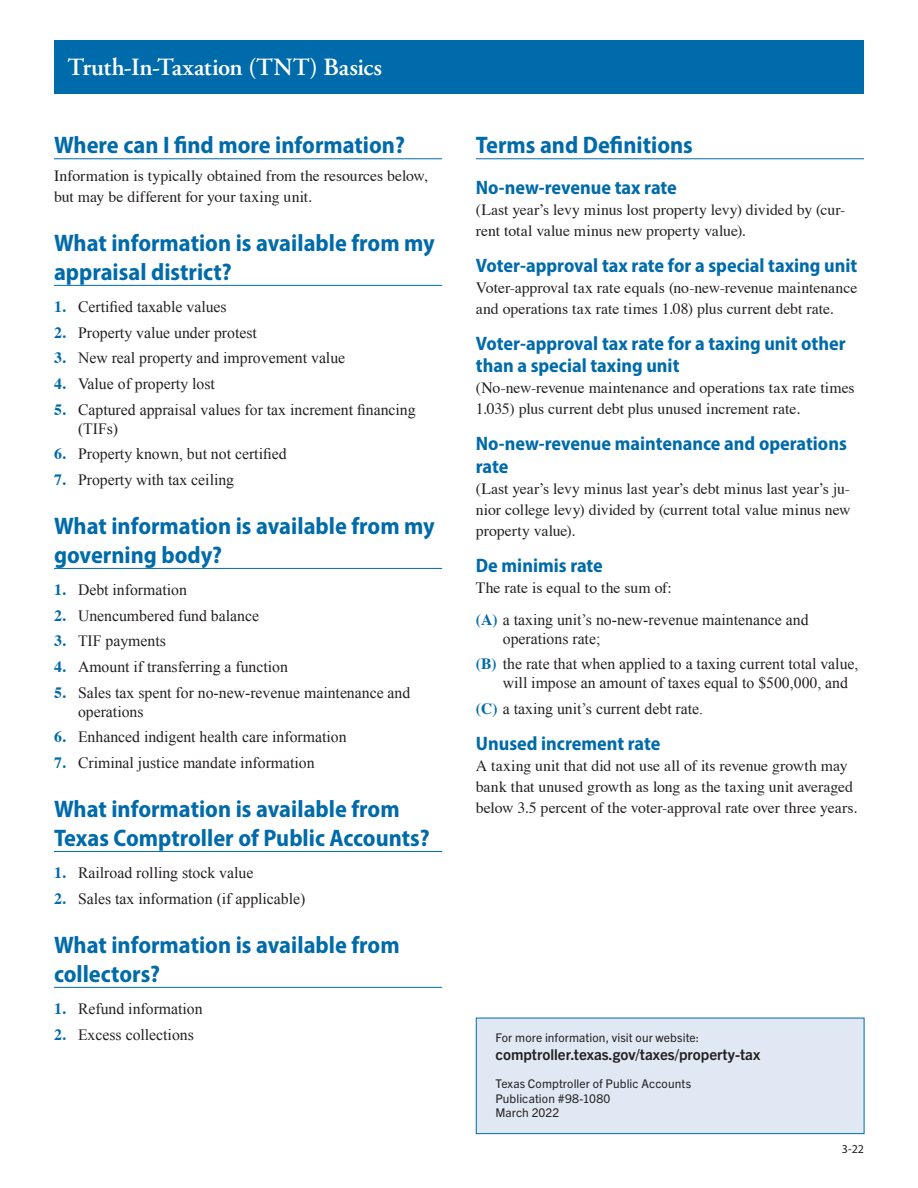
<style>
.page{position:relative;width:918px;height:1188px;background:#fff}
.page>*{position:absolute;margin:0;border:0;box-sizing:border-box;transform-origin:0 0}
.t1{font:600 24.75px "Adobe Garamond Pro";letter-spacing:-.005em;color:#fff}
.H2__Subhead_1{font:700 semi-condensed 24px/28.8px "Myriad Pro";color:#006baa}
.H3__Subhead_2{font:700 semi-condensed 19.5px/22.5px "Myriad Pro";color:#006baa}
.t2{font:15.75px/18.9px "Times New Roman";color:#231f20}
.Body{font:15.75px/21px "Times";color:#231f20}
.t3{font:700 15px "Trade Gothic Next LT Pro";color:#231f20}
.Box_Text{font:12px "Trade Gothic Next LT Pro";letter-spacing:.01em;color:#231f20}
.t4{font:12px "Myriad Pro";color:#231f20}
.s1{font-family:"Times";font-weight:700;color:#006baa}
</style>
<div class="page">
<div style="left:54px;top:40px;width:810px;height:54px;background:#006baa"></div>
<div style="left:476px;top:1018px;width:388px;height:116px;background:#e0e9f3;border:1px solid #006baa"></div>
<hr style="left:54px;top:158px;width:388px;height:1px;background:#006baa">
<hr style="left:54px;top:285px;width:388px;height:1px;background:#006baa">
<hr style="left:54px;top:568px;width:388px;height:1px;background:#006baa">
<hr style="left:54px;top:851px;width:388px;height:1px;background:#006baa">
<hr style="left:54px;top:987px;width:388px;height:1px;background:#006baa">
<hr style="left:476px;top:158px;width:388px;height:1px;background:#006baa">
<h1 class="t1" style="left:68px;top:53px;width:316px">Truth-In-Taxation (TNT) Basics</h1>
<h2 class="H2__Subhead_1" style="left:54px;top:130px;width:352px">Where can I find more information?</h2>
<p class="Body" style="left:54px;top:164px;width:375px">Information is typically obtained from the resources below, but may be different for your taxing unit.</p>
<h2 class="H2__Subhead_1" style="left:54px;top:228px;width:382px">What information is available from my appraisal district?</h2>
<p class="t2" style="left:54px;top:297px;width:174px"><span class="s1">1.</span> Certified taxable values</p>
<p class="t2" style="left:54px;top:323px;width:204px"><span class="s1">2.</span> Property value under protest</p>
<p class="t2" style="left:54px;top:348px;width:293px"><span class="s1">3.</span> New real property and improvement value</p>
<p class="t2" style="left:54px;top:374px;width:162px"><span class="s1">4.</span> Value of property lost</p>
<p class="t2" style="left:78px;top:400px;width:339px;text-indent:-24px"><span class="s1">5.</span> Captured appraisal values for tax increment financing (TIFs)</p>
<p class="t2" style="left:54px;top:444px;width:234px"><span class="s1">6.</span> Property known, but not certified</p>
<p class="t2" style="left:54px;top:470px;width:182px"><span class="s1">7.</span> Property with tax ceiling</p>
<h2 class="H2__Subhead_1" style="left:54px;top:511px;width:382px">What information is available from my governing body?</h2>
<p class="t2" style="left:54px;top:580px;width:134px"><span class="s1">1.</span> Debt information</p>
<p class="t2" style="left:54px;top:606px;width:207px"><span class="s1">2.</span> Unencumbered fund balance</p>
<p class="t2" style="left:54px;top:631px;width:113px"><span class="s1">3.</span> TIF payments</p>
<p class="t2" style="left:54px;top:657px;width:235px"><span class="s1">4.</span> Amount if transferring a function</p>
<p class="t2" style="left:78px;top:683px;width:334px;text-indent:-24px"><span class="s1">5.</span> Sales tax spent for no-new-revenue maintenance and operations</p>
<p class="t2" style="left:54px;top:727px;width:294px"><span class="s1">6.</span> Enhanced indigent health care information</p>
<p class="t2" style="left:54px;top:753px;width:262px"><span class="s1">7.</span> Criminal justice mandate information</p>
<h2 class="H2__Subhead_1" style="left:54px;top:794px;width:377px">What information is available from<br>Texas Comptroller of Public Accounts?</h2>
<p class="t2" style="left:54px;top:863px;width:201px"><span class="s1">1.</span> Railroad rolling stock value</p>
<p class="t2" style="left:54px;top:889px;width:253px"><span class="s1">2.</span> Sales tax information (if applicable)</p>
<h2 class="H2__Subhead_1" style="left:54px;top:930px;width:347px">What information is available from collectors?</h2>
<p class="t2" style="left:54px;top:999px;width:150px"><span class="s1">1.</span> Refund information</p>
<p class="t2" style="left:54px;top:1025px;width:141px"><span class="s1">2.</span> Excess collections</p>
<h2 class="H2__Subhead_1" style="left:476px;top:130px;width:219px">Terms and Definitions</h2>
<h3 class="H3__Subhead_2" style="left:476px;top:175px;width:203px">No-new-revenue tax rate</h3>
<p class="Body" style="left:476px;top:197px;width:371px">(Last year’s levy minus lost property levy) divided by (cur&shy;rent total value minus new property value).</p>
<h3 class="H3__Subhead_2" style="left:476px;top:253px;width:383px">Voter-approval tax rate for a special taxing unit</h3>
<p class="Body" style="left:476px;top:275px;width:383px">Voter-approval tax rate equals (no-new-revenue maintenance and operations tax rate times 1.08) plus current debt rate.</p>
<h3 class="H3__Subhead_2" style="left:476px;top:331px;width:371px">Voter-approval tax rate for a taxing unit other than a special taxing unit</h3>
<p class="Body" style="left:476px;top:376px;width:380px">(No-new-revenue maintenance and operations tax rate times<br>1.035) plus current debt plus unused increment rate.</p>
<h3 class="H3__Subhead_2" style="left:476px;top:432px;width:372px">No-new-revenue maintenance and operations rate</h3>
<p class="Body" style="left:476px;top:476px;width:376px;text-align:justify">(Last year’s levy minus last year’s debt minus last year’s ju&shy;nior college levy) divided by (current total value minus new property value).</p>
<h3 class="H3__Subhead_2" style="left:476px;top:553px;width:129px">De minimis rate</h3>
<p class="Body" style="left:476px;top:575px;width:197px">The rate is equal to the sum of:</p>
<p class="t2" style="left:503px;top:610px;width:307px;text-indent:-27px"><span class="s1">(A)</span> a taxing unit’s no-new-revenue maintenance and operations rate;</p>
<p class="t2" style="left:503px;top:654px;width:357px;text-indent:-27px"><span class="s1">(B)</span> the rate that when applied to a taxing current total value, will impose an amount of taxes equal to $500,000, and</p>
<p class="t2" style="left:476px;top:699px;width:229px"><span class="s1">(C)</span> a taxing unit’s current debt rate.</p>
<h3 class="H3__Subhead_2" style="left:476px;top:732px;width:186px">Unused increment rate</h3>
<p class="Body" style="left:476px;top:754px;width:383px">A taxing unit that did not use all of its revenue growth may bank that unused growth as long as the taxing unit averaged below 3.5 percent of the voter-approval rate over three years.</p>
<p class="Box_Text" style="left:495px;top:1029px;width:205px">For more information, visit our website:</p>
<p class="t3" style="left:495px;top:1044px;width:266px">comptroller.texas.gov/taxes/property-tax</p>
<p class="Box_Text" style="left:495px;top:1076px;width:197px">Texas Comptroller of Public Accounts</p>
<p class="Box_Text" style="left:495px;top:1090px;width:117px">Publication #98-1080</p>
<p class="Box_Text" style="left:495px;top:1105px;width:66px">March 2022</p>
<p class="t4" style="left:842px;top:1141px;width:24px">3-22</p>
</div>
